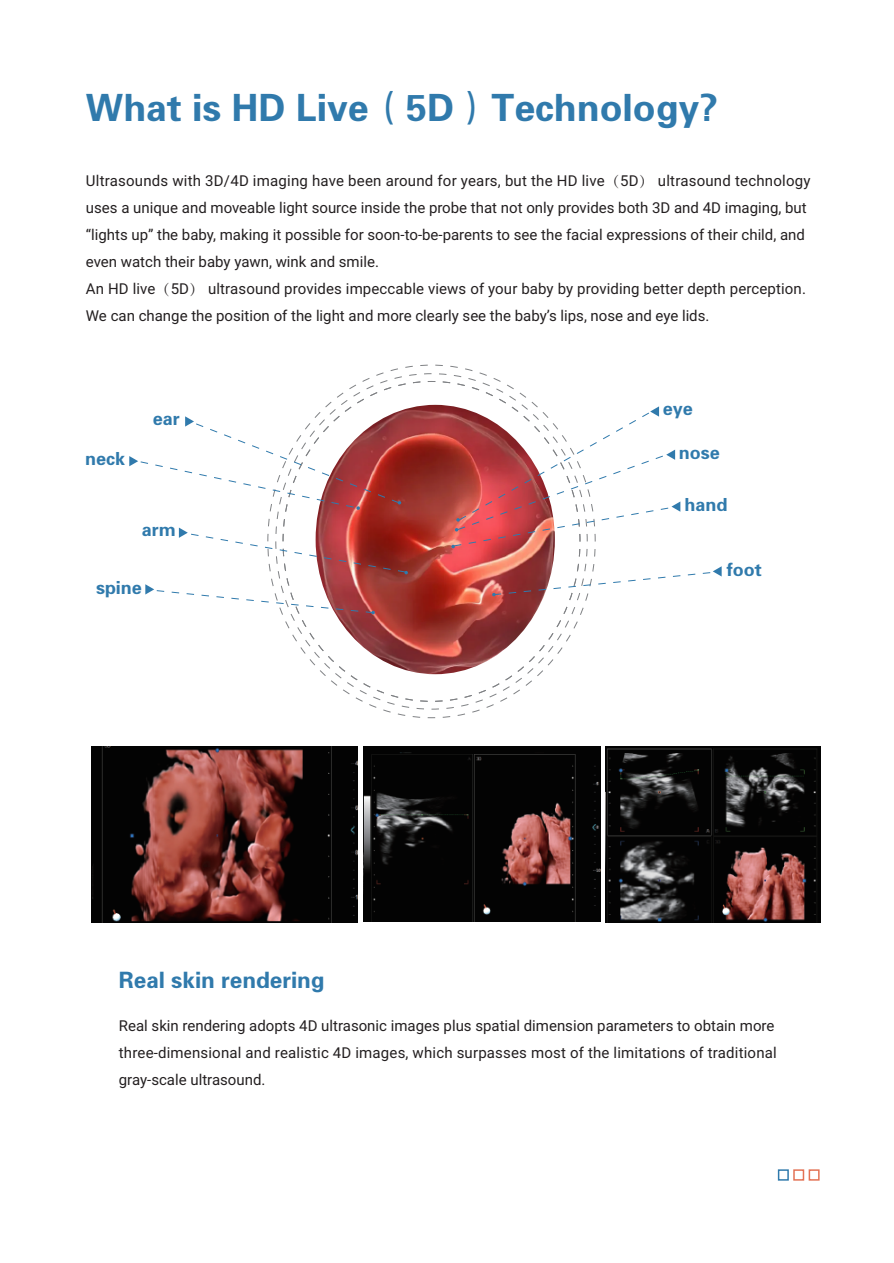
<style>
.page{position:relative;width:894px;height:1263px;background:#fff}
.page>*{position:absolute;margin:0;border:0;box-sizing:border-box;transform-origin:0 0}
.t1{font:37.5px "FZDHTK GBK1 0";color:#307aac}
.t2{font:22.5px "FZDHTK GBK1 0";color:#307aac}
.t3{font:18px "FZDHTK GBK1 0";color:#307aac}
.t4{font:15px/27px "Roboto";color:#231f20}
.s1{font-family:"Adobe Song Std";font-weight:300}
</style>
<div class="page">
<div style="left:778px;top:1169px;width:11px;height:12px;border:2px solid #307aac"></div>
<div style="left:793px;top:1169px;width:11px;height:12px;border:2px solid #e37255"></div>
<div style="left:808px;top:1169px;width:11px;height:12px;border:2px solid #e37255"></div>
<img style="left:92px;top:746px;width:266px;height:176px">
<img style="left:363px;top:746px;width:237px;height:176px">
<img style="left:606px;top:746px;width:215px;height:176px">
<img style="left:315px;top:405px;width:240px;height:269px">
<svg style="left:451px;top:406px;width:229px;height:142px"></svg>
<svg style="left:491px;top:566px;width:230px;height:31px"></svg>
<svg style="left:179px;top:528px;width:229px;height:46px"></svg>
<svg style="left:129px;top:416px;width:275px;height:94px"></svg>
<svg style="left:145px;top:584px;width:230px;height:31px"></svg>
<h1 class="t1" style="left:86px;top:87px;width:634px">What is HD Live（5D）Technology?</h1>
<p class="t4" style="left:86px;top:168px;width:726px">Ultrasounds with 3D/4D imaging have been around for years, but the HD live<span class="s1">（</span>5D<span class="s1">）</span> ultrasound technology uses a unique and moveable light source inside the probe that not only provides both 3D and 4D imaging, but “lights up” the baby, making it possible for soon-to-be-parents to see the facial expressions of their child, and even watch their baby yawn, wink and smile.<br>An HD live<span class="s1">（</span>5D<span class="s1">）</span> ultrasound provides impeccable views of your baby by providing better depth perception.<br>We can change the position of the light and more clearly see the baby’s lips, nose and eye lids.</p>
<p class="t3" style="left:85px;top:449px;width:41px">neck</p>
<p class="t3" style="left:153px;top:409px;width:28px">ear</p>
<p class="t3" style="left:142px;top:520px;width:35px">arm</p>
<p class="t3" style="left:96px;top:577px;width:47px">spine</p>
<h2 class="t2" style="left:119px;top:967px;width:207px">Real skin rendering</h2>
<p class="t3" style="left:663px;top:399px;width:31px">eye</p>
<p class="t3" style="left:679px;top:443px;width:42px">nose</p>
<p class="t3" style="left:684px;top:495px;width:44px">hand</p>
<p class="t3" style="left:727px;top:560px;width:36px">foot</p>
<p class="t4" style="left:119px;top:1012px;width:659px">Real skin rendering adopts 4D ultrasonic images plus spatial dimension parameters to obtain more three-dimensional and realistic 4D images, which surpasses most of the limitations of traditional gray-scale ultrasound.</p>
</div>
